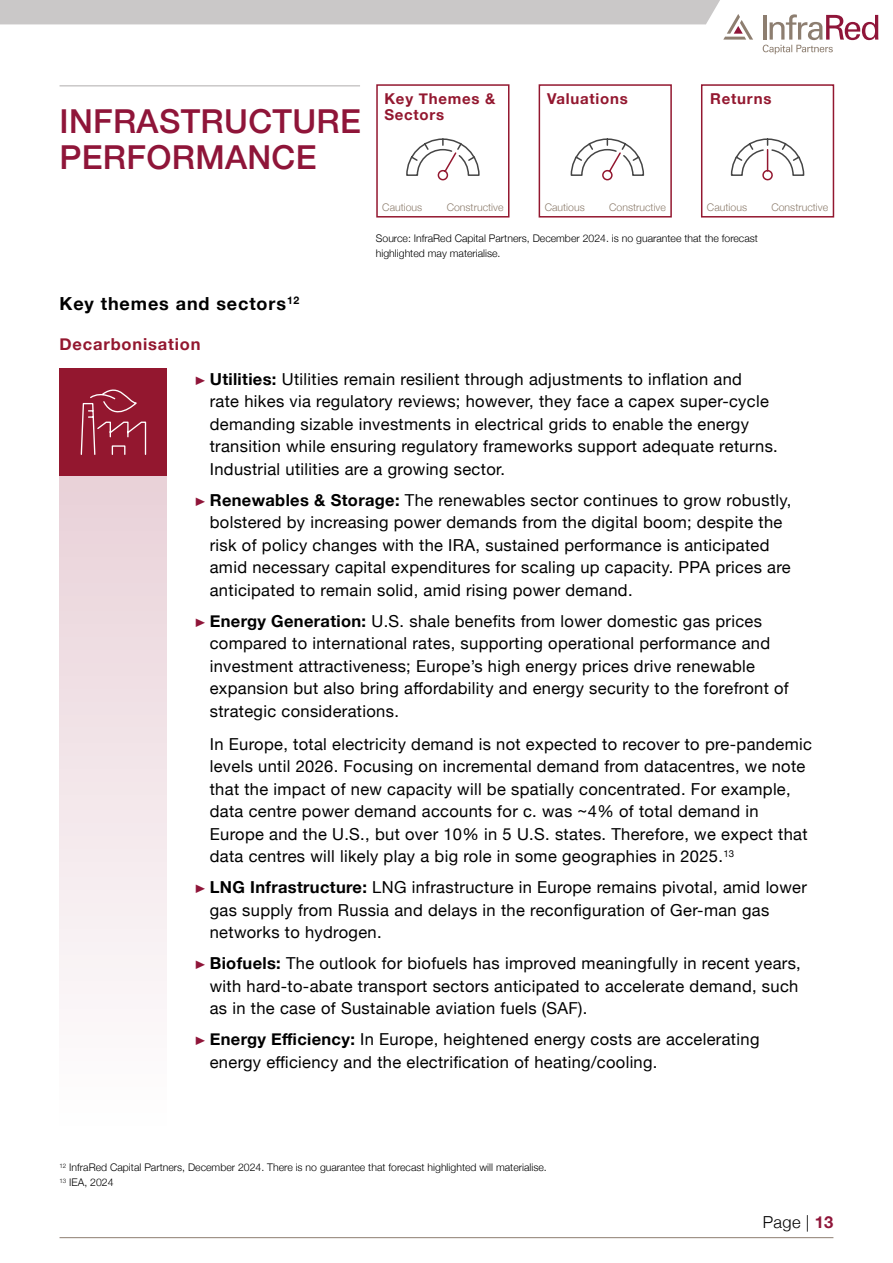
<style>
.page{position:relative;width:893px;height:1263px;background:#fff}
.page>*{position:absolute;margin:0;border:0;box-sizing:border-box;transform-origin:0 0}
.t1{font:500 33px/36px "Helvetica Neue";letter-spacing:.01em;color:#8f1539}
.t2{font:700 18px "Helvetica Neue";letter-spacing:.05em;color:#000}
.t3{font:16.5px/22.5px "Helvetica Neue";letter-spacing:.02em;color:#000}
.t4{font:700 16.5px "Helvetica Neue";letter-spacing:.05em;color:#93172f}
.t5{font:300 16.5px "Helvetica Neue";color:#000}
.t6{font:700 15px "Helvetica Neue";letter-spacing:.05em;color:#93172f}
.t7{font:300 10.5px/15px "Helvetica Neue";color:#000}
.t8{font:300 10.5px "Helvetica Neue";color:#8d7d6d}
.s1{font-weight:300;font-size:12px;color:#8f1539}
.s2{font-weight:700}
.s3{font-weight:700;color:#8f1539}
</style>
<div class="page">
<hr style="left:60px;top:85px;width:300px;height:2px;background:#cac8c8">
<svg style="left:406px;top:138px;width:74px;height:43px"></svg>
<svg style="left:570px;top:138px;width:75px;height:43px"></svg>
<svg style="left:730px;top:138px;width:75px;height:43px"></svg>
<div style="left:376px;top:84px;width:133px;height:134px;border:2px solid #93172f"></div>
<div style="left:539px;top:84px;width:133px;height:134px;border:2px solid #93172f"></div>
<div style="left:701px;top:84px;width:133px;height:134px;border:2px solid #93172f"></div>
<div style="left:60px;top:368px;width:107px;height:108px;background:#93172f"></div>
<div style="left:60px;top:476px;width:107px;height:659px;background:linear-gradient(to bottom,#e9d1d8,#fff)"></div>
<svg style="left:80px;top:389px;width:67px;height:66px"></svg>
<svg style="left:763px;top:14px;width:115px;height:40px"></svg>
<svg style="left:0;top:0;width:753px;height:40px"></svg>
<hr style="left:60px;top:1237px;width:773px;height:1px;background:#8d7e70">
<h1 class="t1" style="left:60px;top:100px;width:303px">INFRASTRUCTURE<br>PERFORMANCE</h1>
<p class="t2" style="left:60px;top:289px;width:241px">Key themes and sectors<sup>12</sup></p>
<p class="t4" style="left:60px;top:332px;width:143px">Decarbonisation</p>
<p class="t6" style="left:384px;top:87px;width:113px">Key Themes &amp;</p>
<p class="t6" style="left:547px;top:87px;width:82px">Valuations</p>
<p class="t6" style="left:384px;top:103px;width:61px">Sectors</p>
<p class="t6" style="left:710px;top:87px;width:63px">Returns</p>
<p class="t8" style="left:382px;top:199px;width:42px">Cautious</p>
<p class="t8" style="left:447px;top:199px;width:58px">Constructive</p>
<p class="t8" style="left:545px;top:199px;width:42px">Cautious</p>
<p class="t8" style="left:609px;top:199px;width:58px">Constructive</p>
<p class="t8" style="left:707px;top:199px;width:42px">Cautious</p>
<p class="t8" style="left:771px;top:199px;width:58px">Constructive</p>
<p class="t7" style="left:376px;top:230px;width:384px">Source: InfraRed Capital Partners, December 2024. is no guarantee that the forecast highlighted may materialise.</p>
<p class="t3" style="left:210px;top:368px;width:570px;text-indent:-17px"><span class="s1">Ҙ</span> <span class="s2">Utilities:</span> Utilities remain resilient through adjustments to inflation and<br>rate hikes via regulatory reviews; however, they face a capex super-cycle demanding sizable investments in electrical grids to enable the energy transition while ensuring regulatory frameworks support adequate returns.<br>Industrial utilities are a growing sector.</p>
<p class="t3" style="left:210px;top:489px;width:583px;text-indent:-17px"><span class="s1">Ҙ</span> <span class="s2">Renewables &amp; Storage:</span> The renewables sector continues to grow robustly, bolstered by increasing power demands from the digital boom; despite the risk of policy changes with the IRA, sustained performance is anticipated amid necessary capital expenditures for scaling up capacity. PPA prices are anticipated to remain solid, amid rising power demand.</p>
<p class="t3" style="left:210px;top:610px;width:581px;text-indent:-17px"><span class="s1">Ҙ</span> <span class="s2">Energy Generation:</span> U.S. shale benefits from lower domestic gas prices compared to international rates, supporting operational performance and investment attractiveness; Europe’s high energy prices drive renewable expansion but also bring affordability and energy security to the forefront of strategic considerations.</p>
<p class="t3" style="left:210px;top:733px;width:604px">In Europe, total electricity demand is not expected to recover to pre-pandemic levels until 2026. Focusing on incremental demand from datacentres, we note that the impact of new capacity will be spatially concentrated. For example, data centre power demand accounts for c. was ~4% of total demand in Europe and the U.S., but over 10% in 5 U.S. states. Therefore, we expect that data centres will likely play a big role in some geographies in 2025.<sup>13</sup></p>
<p class="t3" style="left:210px;top:877px;width:599px;text-indent:-17px"><span class="s1">Ҙ</span> <span class="s2">LNG Infrastructure:</span> LNG infrastructure in Europe remains pivotal, amid lower gas supply from Russia and delays in the reconfiguration of Ger-man gas networks to hydrogen.</p>
<p class="t3" style="left:210px;top:953px;width:593px;text-indent:-17px"><span class="s1">Ҙ</span> <span class="s2">Biofuels:</span> The outlook for biofuels has improved meaningfully in recent years, with hard-to-abate transport sectors anticipated to accelerate demand, such as in the case of Sustainable aviation fuels (SAF).</p>
<p class="t3" style="left:210px;top:1029px;width:551px;text-indent:-17px"><span class="s1">Ҙ</span> <span class="s2">Energy Efficiency:</span> In Europe, heightened energy costs are accelerating energy efficiency and the electrification of heating/cooling.</p>
<p class="t7" style="left:60px;top:1159px;width:489px"><sup>12</sup> InfraRed Capital Partners, December 2024. There is no guarantee that forecast highlighted will materialise.<br><sup>13</sup> IEA, 2024</p>
<p class="t5" style="left:763px;top:1209px;width:72px">Page | <span class="s3">13</span></p>
</div>
